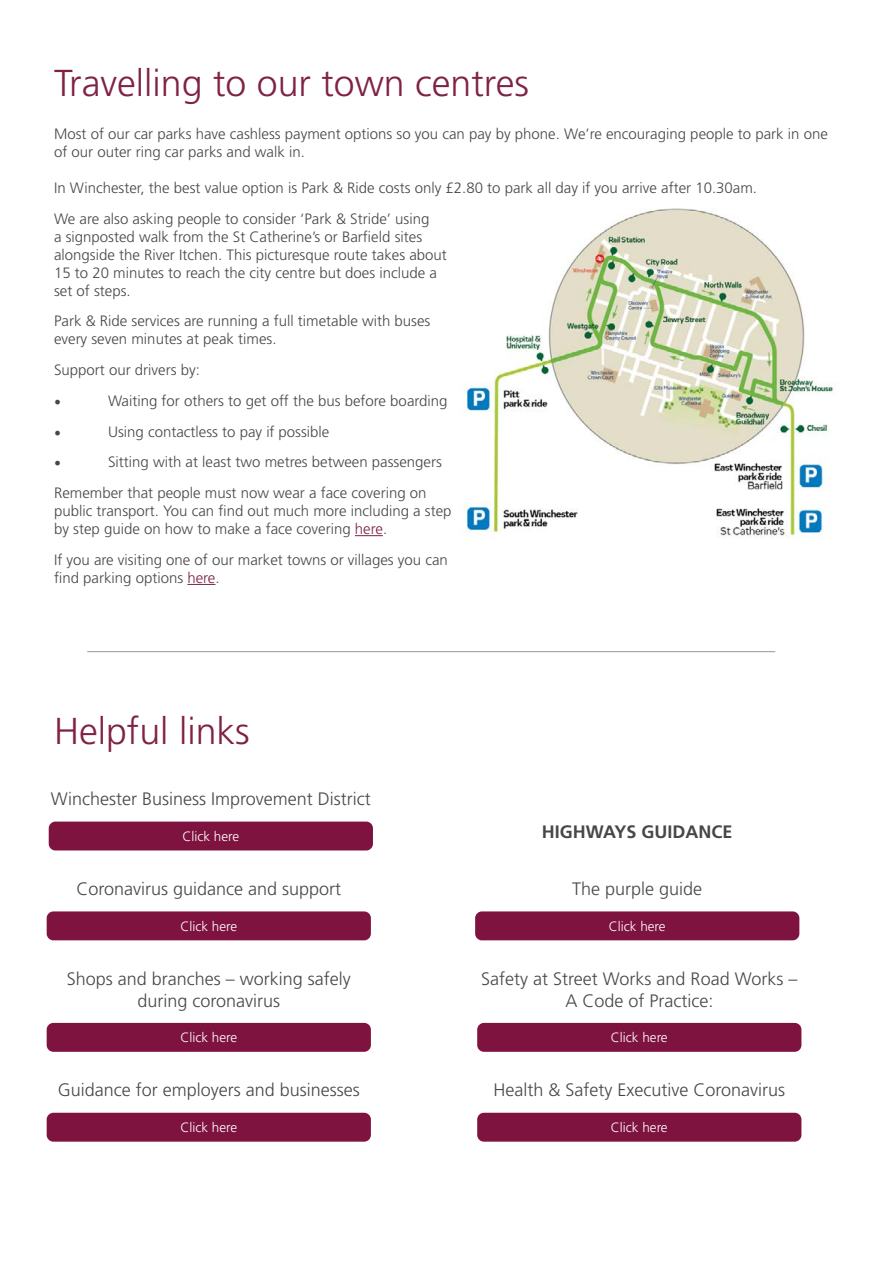
<style>
.page{position:relative;width:893px;height:1263px;background:#fff}
.page>*{position:absolute;margin:0;border:0;box-sizing:border-box;transform-origin:0 0}
.t1{font:300 37.5px "Frutiger LT Pro";color:#802246}
.t2{font:300 18px/21.6px "Frutiger LT Pro";color:#464847;text-align:center}
.t3{font:700 18px "Frutiger LT Pro";color:#464847}
.t4{font:18px "Minion Pro";color:#464847}
.t5{font:300 15px/18px "Frutiger LT Pro";color:#464847}
.t6{font:300 13.5px "Frutiger LT Pro";color:#fff}
.s1{color:#7d2147}
</style>
<div class="page">
<svg style="left:355px;top:535px;width:28px;height:1px"></svg>
<svg style="left:187px;top:584px;width:28px;height:1px"></svg>
<div style="left:49px;top:821px;width:324px;height:29px;background:#7f1340;border-radius:7px"></div>
<img style="left:466px;top:208px;width:368px;height:330px">
<div style="left:47px;top:911px;width:324px;height:29px;background:#7f1340;border-radius:7px"></div>
<div style="left:47px;top:1023px;width:324px;height:29px;background:#7f1340;border-radius:7px"></div>
<div style="left:47px;top:1113px;width:324px;height:29px;background:#7f1340;border-radius:7px"></div>
<div style="left:477px;top:1023px;width:324px;height:29px;background:#7f1340;border-radius:7px"></div>
<div style="left:475px;top:911px;width:324px;height:29px;background:#7f1340;border-radius:7px"></div>
<div style="left:477px;top:1113px;width:324px;height:29px;background:#7f1340;border-radius:7px"></div>
<hr style="left:87px;top:651px;width:688px;height:1px;background:#94969a">
<h1 class="t1" style="left:54px;top:61px;width:477px">Travelling to our town centres</h1>
<p class="t5" style="left:54px;top:125px;width:775px">Most of our car parks have cashless payment options so you can pay by phone. We’re encouraging people to park in one of our outer ring car parks and walk in.</p>
<p class="t5" style="left:54px;top:172px;width:704px;line-height:30.8px">In Winchester, the best value option is Park &amp; Ride costs only £2.80 to park all day if you arrive after 10.30am.<br>We are also asking people to consider ‘Park &amp; Stride’ using</p>
<p class="t5" style="left:54px;top:227px;width:394px">a signposted walk from the St Catherine’s or Barfield sites alongside the River Itchen. This picturesque route takes about 15 to 20 minutes to reach the city centre but does include a set of steps.</p>
<p class="t5" style="left:54px;top:312px;width:378px">Park &amp; Ride services are running a full timetable with buses every seven minutes at peak times.</p>
<p class="t5" style="left:54px;top:361px;width:147px">Support our drivers by:</p>
<p class="t4" style="left:54px;top:388px;width:9px">•</p>
<p class="t5" style="left:108px;top:392px;width:341px">Waiting for others to get off the bus before boarding</p>
<p class="t4" style="left:54px;top:419px;width:9px">•</p>
<p class="t5" style="left:108px;top:423px;width:223px">Using contactless to pay if possible</p>
<p class="t4" style="left:54px;top:450px;width:9px">•</p>
<p class="t5" style="left:54px;top:447px;width:389px;line-height:30.8px;text-indent:54px">Sitting with at least two metres between passengers<br>Remember that people must now wear a face covering on</p>
<p class="t5" style="left:54px;top:502px;width:399px">public transport. You can find out much more including a step by step guide on how to make a face covering <span class="s1">here</span>.</p>
<p class="t5" style="left:54px;top:551px;width:395px">If you are visiting one of our market towns or villages you can find parking options <span class="s1">here</span>.</p>
<h1 class="t1" style="left:54px;top:709px;width:197px">Helpful links</h1>
<p class="t2" style="left:51px;top:788px;width:322px">Winchester Business Improvement District</p>
<p class="t6" style="left:182px;top:828px;width:58px">Click here</p>
<p class="t2" style="left:76px;top:878px;width:266px">Coronavirus guidance and support</p>
<p class="t6" style="left:180px;top:918px;width:58px">Click here</p>
<p class="t2" style="left:67px;top:968px;width:286px">Shops and branches – working safely during coronavirus</p>
<p class="t6" style="left:180px;top:1030px;width:58px">Click here</p>
<p class="t2" style="left:58px;top:1079px;width:304px">Guidance for employers and businesses</p>
<p class="t6" style="left:180px;top:1120px;width:58px">Click here</p>
<p class="t3" style="left:542px;top:821px;width:192px">HIGHWAYS GUIDANCE</p>
<p class="t2" style="left:572px;top:878px;width:132px">The purple guide</p>
<p class="t6" style="left:609px;top:918px;width:58px">Click here</p>
<p class="t2" style="left:481px;top:968px;width:318px">Safety at Street Works and Road Works –<br>A Code of Practice:</p>
<p class="t6" style="left:611px;top:1030px;width:58px">Click here</p>
<p class="t2" style="left:493px;top:1079px;width:293px">Health &amp; Safety Executive Coronavirus</p>
<p class="t6" style="left:611px;top:1120px;width:58px">Click here</p>
</div>
